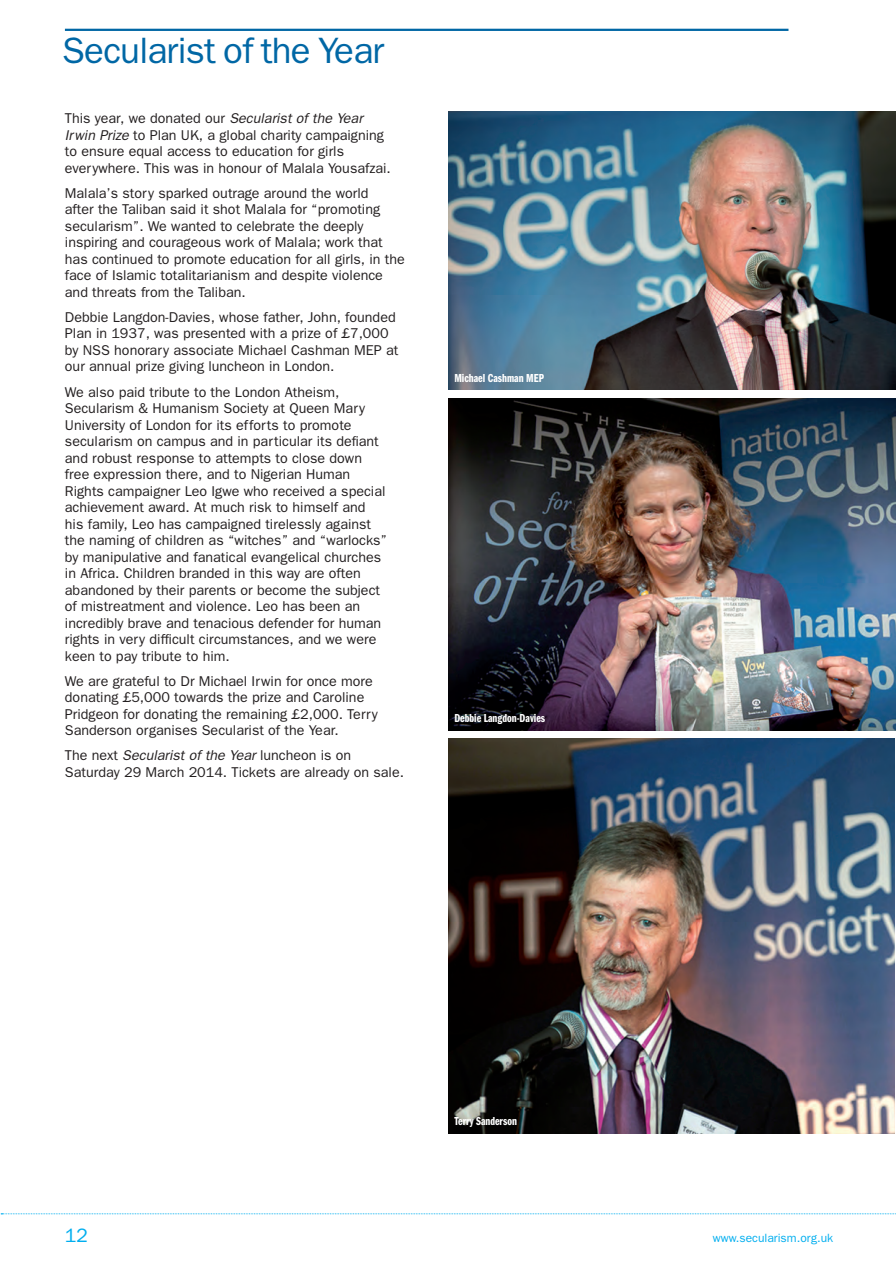
<style>
.page{position:relative;width:896px;height:1266px;background:#fff}
.page>*{position:absolute;margin:0;border:0;box-sizing:border-box;transform-origin:0 0}
.t1{font:36.75px "Franklin Gothic";letter-spacing:-.02em;color:#0067a5}
.t2{font:19.5px "Franklin Gothic";color:#00aeef}
.t3{font:14.25px/16.5px "Franklin Gothic";color:#231f20}
.t4{font:12px "Franklin Gothic Demi Cmpr";color:#fff}
.t5{font:12px "Franklin Gothic";color:#00aeef}
.s1{font-style:italic}
</style>
<div class="page">
<svg style="left:0;top:1213px;width:896px;height:1px"></svg>
<img style="left:448px;top:398px;width:447px;height:332px">
<img style="left:448px;top:112px;width:446px;height:277px">
<img style="left:448px;top:738px;width:446px;height:394px">
<hr style="left:65px;top:29px;width:723px;height:2px;background:#0067a5">
<h1 class="t1" style="left:62px;top:30px;width:323px">Secularist of the Year</h1>
<p class="t3" style="left:65px;top:110px;width:327px">This year, we donated our <span class="s1">Secularist of the Year Irwin Prize</span> to Plan UK, a global charity campaigning to ensure equal access to education for girls everywhere. This was in honour of Malala Yousafzai.</p>
<p class="t3" style="left:65px;top:184px;width:341px">Malala’s story sparked outrage around the world<br>after the Taliban said it shot Malala for “promoting secularism”. We wanted to celebrate the deeply inspiring and courageous work of Malala; work that has continued to promote education for all girls, in the face of Islamic totalitarianism and despite violence and threats from the Taliban.</p>
<p class="t3" style="left:65px;top:308px;width:335px">Debbie Langdon-Davies, whose father, John, founded Plan in 1937, was presented with a prize of £7,000 by NSS honorary associate Michael Cashman MEP at our annual prize giving luncheon in London.</p>
<p class="t3" style="left:65px;top:383px;width:323px">We also paid tribute to the London Atheism, Secularism &amp; Humanism Society at Queen Mary University of London for its efforts to promote secularism on campus and in particular its defiant and robust response to attempts to close down free expression there, and to Nigerian Human Rights campaigner Leo Igwe who received a special achievement award. At much risk to himself and his family, Leo has campaigned tirelessly against the naming of children as “witches” and “warlocks” by manipulative and fanatical evangelical churches in Africa. Children branded in this way are often abandoned by their parents or become the subject of mistreatment and violence. Leo has been an incredibly brave and tenacious defender for human rights in very difficult circumstances, and we were keen to pay tribute to him.</p>
<p class="t3" style="left:65px;top:672px;width:314px">We are grateful to Dr Michael Irwin for once more donating £5,000 towards the prize and Caroline Pridgeon for donating the remaining £2,000. Terry Sanderson organises Secularist of the Year.</p>
<p class="t3" style="left:65px;top:746px;width:340px">The next <span class="s1">Secularist of the Year</span> luncheon is on<br>Saturday 29 March 2014. Tickets are already on sale.</p>
<p class="t4" style="left:454px;top:371px;width:91px">Michael Cashman MEP</p>
<p class="t4" style="left:454px;top:711px;width:92px">Debbie Langdon-Davies</p>
<p class="t4" style="left:454px;top:1114px;width:64px">Terry Sanderson</p>
<h2 class="t2" style="left:65px;top:1223px;width:24px">12</h2>
<p class="t5" style="left:712px;top:1230px;width:122px">www.secularism.org.uk</p>
</div>
